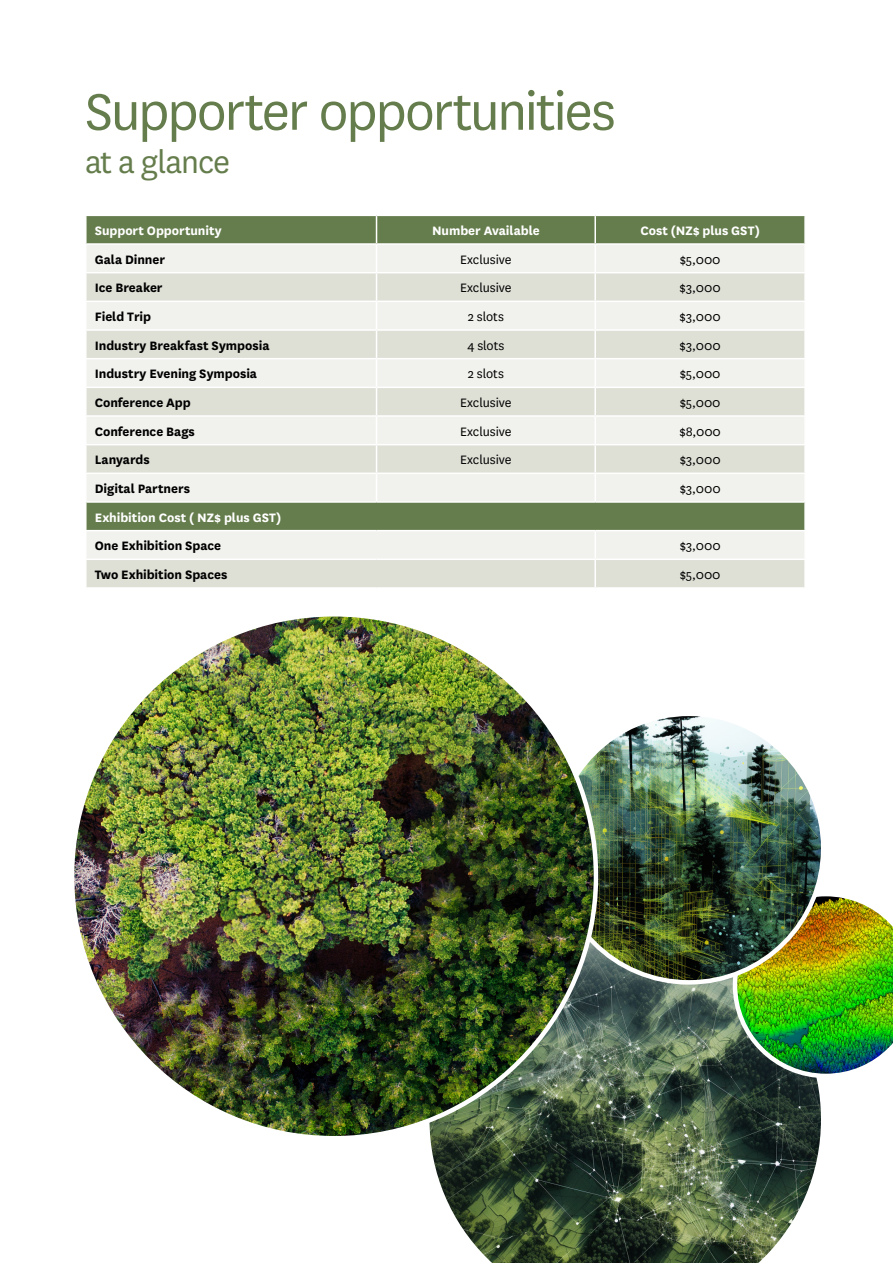
<style>
.page{position:relative;width:893px;height:1263px;background:#fff}
.page>*{position:absolute;margin:0;border:0;box-sizing:border-box;transform-origin:0 0}
.t1{font:59.85px "National";letter-spacing:-.04em;color:#657d4c}
.t2{font:35.85px "National";letter-spacing:-.03em;color:#657d4c}
.t3{font:700 14.25px "National";letter-spacing:-.005em;color:#000}
.t4{font:14.25px "National";letter-spacing:-.005em;color:#000}
.t5{font:700 14.25px "National";color:#fff}
</style>
<div class="page">
<div style="left:87px;top:216px;width:717px;height:27px;background:#657d4c"></div>
<div style="left:87px;top:245px;width:717px;height:27px;background:#f1f1ed"></div>
<svg style="left:87px;top:273px;width:717px;height:314px;background:#dcdfd4"></svg>
<hr style="left:594px;top:216px;width:2px;height:27px;background:#fff">
<hr style="left:594px;top:245px;width:2px;height:27px;background:#fff">
<hr style="left:594px;top:273px;width:2px;height:28px;background:#fff">
<hr style="left:85px;top:301px;width:291px;height:1px;background:#fff">
<hr style="left:376px;top:301px;width:219px;height:1px;background:#fff">
<hr style="left:595px;top:301px;width:211px;height:1px;background:#fff">
<hr style="left:594px;top:302px;width:2px;height:27px;background:#fff">
<hr style="left:85px;top:329px;width:291px;height:2px;background:#fff">
<hr style="left:376px;top:329px;width:219px;height:2px;background:#fff">
<hr style="left:595px;top:329px;width:211px;height:2px;background:#fff">
<hr style="left:594px;top:331px;width:2px;height:27px;background:#fff">
<hr style="left:85px;top:358px;width:291px;height:1px;background:#fff">
<hr style="left:376px;top:358px;width:219px;height:1px;background:#fff">
<hr style="left:595px;top:358px;width:211px;height:1px;background:#fff">
<hr style="left:594px;top:359px;width:2px;height:28px;background:#fff">
<hr style="left:85px;top:387px;width:291px;height:1px;background:#fff">
<hr style="left:376px;top:387px;width:219px;height:1px;background:#fff">
<hr style="left:595px;top:387px;width:211px;height:1px;background:#fff">
<hr style="left:594px;top:388px;width:2px;height:27px;background:#fff">
<hr style="left:85px;top:415px;width:291px;height:2px;background:#fff">
<hr style="left:376px;top:415px;width:219px;height:2px;background:#fff">
<hr style="left:595px;top:415px;width:211px;height:2px;background:#fff">
<hr style="left:594px;top:417px;width:2px;height:27px;background:#fff">
<hr style="left:85px;top:444px;width:291px;height:1px;background:#fff">
<hr style="left:376px;top:444px;width:219px;height:1px;background:#fff">
<hr style="left:595px;top:444px;width:211px;height:1px;background:#fff">
<hr style="left:594px;top:445px;width:2px;height:28px;background:#fff">
<svg style="left:376px;top:216px;width:1px;height:285px"></svg>
<hr style="left:594px;top:474px;width:2px;height:27px;background:#fff">
<hr style="left:85px;top:530px;width:291px;height:1px;background:#fff">
<hr style="left:376px;top:530px;width:219px;height:1px;background:#fff">
<hr style="left:595px;top:530px;width:211px;height:1px;background:#fff">
<hr style="left:594px;top:531px;width:2px;height:27px;background:#fff">
<hr style="left:85px;top:558px;width:291px;height:2px;background:#fff">
<hr style="left:376px;top:558px;width:219px;height:2px;background:#fff">
<hr style="left:595px;top:558px;width:211px;height:2px;background:#fff">
<hr style="left:594px;top:560px;width:2px;height:27px;background:#fff">
<hr style="left:85px;top:473px;width:291px;height:1px;background:#fff">
<hr style="left:376px;top:473px;width:219px;height:1px;background:#fff">
<hr style="left:595px;top:473px;width:211px;height:1px;background:#fff">
<hr style="left:85px;top:501px;width:291px;height:2px;background:#fff">
<hr style="left:376px;top:501px;width:219px;height:2px;background:#fff">
<hr style="left:595px;top:501px;width:211px;height:2px;background:#fff">
<img style="left:429px;top:942px;width:392px;height:321px">
<img style="left:733px;top:896px;width:160px;height:182px">
<img style="left:555px;top:714px;width:268px;height:268px;border-radius:134px">
<img style="left:72px;top:614px;width:524px;height:524px;border-radius:262px">
<h1 class="t1" style="left:85px;top:73px;width:532px">Supporter opportunities</h1>
<h2 class="t2" style="left:85px;top:138px;width:147px">at a glance</h2>
<p class="t5" style="left:95px;top:221px;width:128px">Support Opportunity</p>
<p class="t5" style="left:432px;top:221px;width:109px">Number Available</p>
<p class="t5" style="left:640px;top:221px;width:121px">Cost (NZ$ plus GST)</p>
<p class="t3" style="left:95px;top:249px;width:72px">Gala Dinner</p>
<p class="t4" style="left:460px;top:250px;width:53px">Exclusive</p>
<p class="t4" style="left:680px;top:250px;width:42px">$5,000</p>
<p class="t3" style="left:95px;top:278px;width:69px">Ice Breaker</p>
<p class="t4" style="left:460px;top:279px;width:53px">Exclusive</p>
<p class="t4" style="left:680px;top:279px;width:43px">$3,000</p>
<p class="t3" style="left:95px;top:307px;width:58px">Field Trip</p>
<p class="t4" style="left:468px;top:307px;width:38px">2 slots</p>
<p class="t4" style="left:680px;top:307px;width:43px">$3,000</p>
<p class="t3" style="left:95px;top:335px;width:176px">Industry Breakfast Symposia</p>
<p class="t4" style="left:467px;top:336px;width:38px">4 slots</p>
<p class="t4" style="left:680px;top:336px;width:43px">$3,000</p>
<p class="t3" style="left:95px;top:364px;width:164px">Industry Evening Symposia</p>
<p class="t4" style="left:468px;top:365px;width:38px">2 slots</p>
<p class="t4" style="left:680px;top:365px;width:42px">$5,000</p>
<p class="t3" style="left:95px;top:392px;width:97px">Conference App</p>
<p class="t4" style="left:460px;top:393px;width:53px">Exclusive</p>
<p class="t4" style="left:680px;top:393px;width:42px">$5,000</p>
<p class="t3" style="left:95px;top:421px;width:101px">Conference Bags</p>
<p class="t4" style="left:460px;top:422px;width:53px">Exclusive</p>
<p class="t4" style="left:679px;top:422px;width:43px">$8,000</p>
<p class="t3" style="left:95px;top:450px;width:57px">Lanyards</p>
<p class="t4" style="left:460px;top:451px;width:53px">Exclusive</p>
<p class="t4" style="left:680px;top:451px;width:43px">$3,000</p>
<p class="t3" style="left:95px;top:478px;width:97px">Digital Partners</p>
<p class="t4" style="left:680px;top:479px;width:43px">$3,000</p>
<p class="t5" style="left:95px;top:507px;width:188px">Exhibition Cost ( NZ$ plus GST)</p>
<p class="t3" style="left:95px;top:536px;width:128px">One Exhibition Space</p>
<p class="t4" style="left:680px;top:537px;width:43px">$3,000</p>
<p class="t3" style="left:95px;top:564px;width:134px">Two Exhibition Spaces</p>
<p class="t4" style="left:680px;top:565px;width:42px">$5,000</p>
</div>
